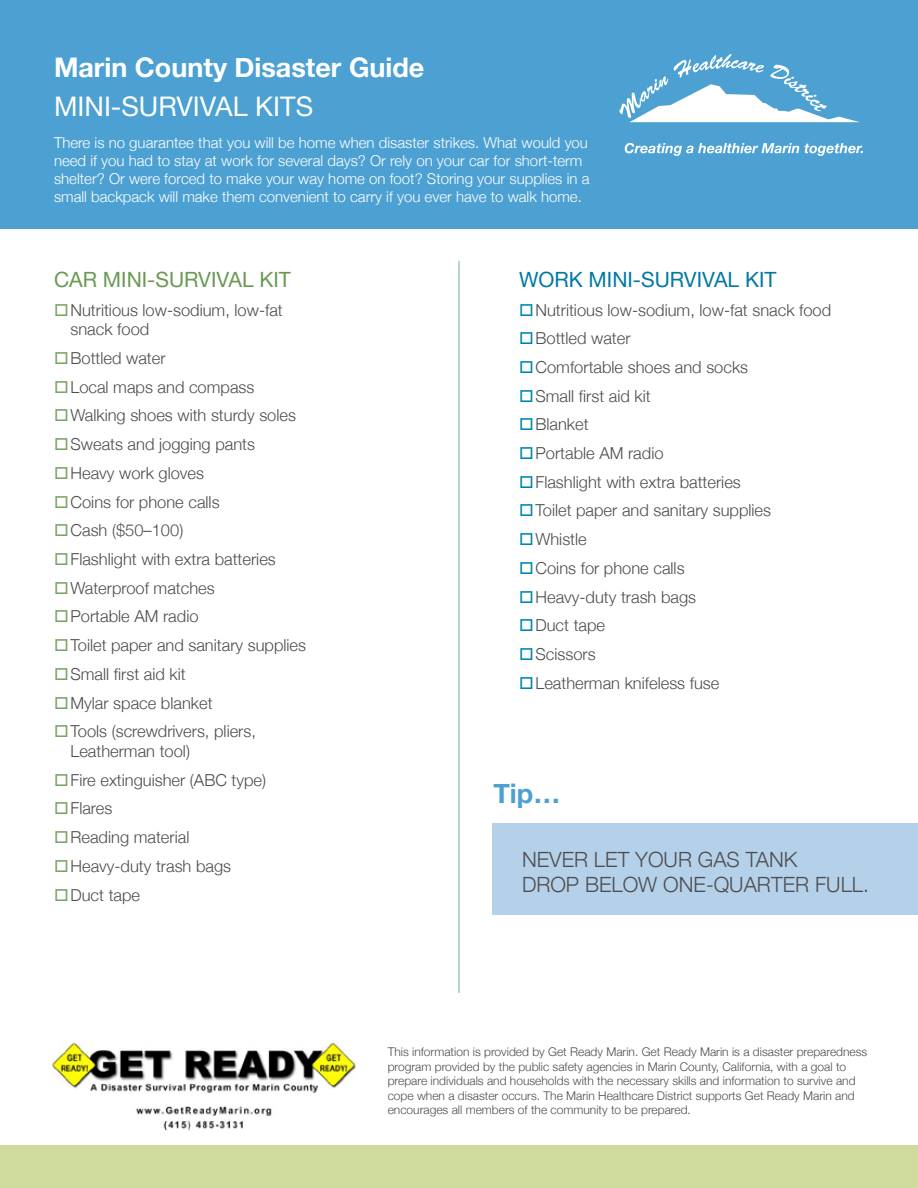
<style>
.page{position:relative;width:918px;height:1188px;background:#fff}
.page>*{position:absolute;margin:0;border:0;box-sizing:border-box;transform-origin:0 0}
.t1{font:700 27px "Helvetica Neue";color:#fff}
.t2{font:27px "Helvetica Neue";color:#fff}
.t3{font:700 27px "Helvetica Neue";color:#4ca1d2}
.t4{font:300 21px/25.2px "Helvetica Neue";color:#4d4d4f}
.t5{font:21px "Helvetica Neue";color:#0079a3}
.t6{font:21px "Helvetica Neue";color:#699953}
.t7{font:300 16.5px/28.7px "Helvetica Neue";color:#4d4d4f}
.t8{font:300 15px/18px "Helvetica Neue";color:#fff}
.t9{font:300 12px/14.4px "Helvetica Neue";color:#4d4d4f}
</style>
<div class="page">
<div style="left:0;top:0;width:918px;height:229px;background:#4ca1d2"></div>
<div style="left:0;top:1145px;width:918px;height:43px;background:#d0dc9e"></div>
<hr style="left:459px;top:261px;width:1px;height:732px;background:#73a7a2">
<div style="left:492px;top:823px;width:426px;height:92px;background:#b5d1ea"></div>
<img style="left:52px;top:1042px;width:304px;height:89px">
<svg style="left:619px;top:54px;width:240px;height:68px"></svg>
<svg style="left:625px;top:143px;width:238px;height:13px"></svg>
<h1 class="t1" style="left:54px;top:51px;width:372px">Marin County Disaster Guide</h1>
<h1 class="t2" style="left:54px;top:91px;width:261px">MINI-SURVIVAL KITS</h1>
<p class="t8" style="left:54px;top:133px;width:537px">There is no guarantee that you will be home when disaster strikes. What would you need if you had to stay at work for several days? Or rely on your car for short-term shelter? Or were forced to make your way home on foot? Storing your supplies in a small backpack will make them convenient to carry if you ever have to walk home.</p>
<p class="t6" style="left:54px;top:267px;width:239px">CAR MINI-SURVIVAL KIT</p>
<p class="t7" style="left:70px;top:299px;width:214px;line-height:19.8px">Nutritious low-sodium, low-fat snack food</p>
<p class="t7" style="left:70px;top:343px;width:237px">Bottled water<br>Local maps and compass<br>Walking shoes with sturdy soles<br>Sweats and jogging pants<br>Heavy work gloves<br>Coins for phone calls<br>Cash ($50–100)<br>Flashlight with extra batteries<br>Waterproof matches<br>Portable AM radio<br>Toilet paper and sanitary supplies<br>Small first aid kit<br>Mylar space blanket<br>Tools (screwdrivers, pliers,</p>
<p class="t7" style="left:70px;top:737px;width:197px">Leatherman tool)<br>Fire extinguisher (ABC type)<br>Flares<br>Reading material<br>Heavy-duty trash bags<br>Duct tape</p>
<p class="t5" style="left:519px;top:267px;width:259px">WORK MINI-SURVIVAL KIT</p>
<p class="t7" style="left:536px;top:295px;width:297px">Nutritious low-sodium, low-fat snack food<br>Bottled water<br>Comfortable shoes and socks<br>Small first aid kit<br>Blanket<br>Portable AM radio<br>Flashlight with extra batteries<br>Toilet paper and sanitary supplies<br>Whistle<br>Coins for phone calls<br>Heavy-duty trash bags<br>Duct tape<br>Scissors<br>Leatherman knifeless fuse</p>
<h1 class="t3" style="left:494px;top:777px;width:68px">Tip…</h1>
<p class="t4" style="left:522px;top:846px;width:349px">NEVER LET YOUR GAS TANK<br>DROP BELOW ONE-QUARTER FULL.</p>
<p class="t9" style="left:388px;top:1045px;width:481px">This information is provided by Get Ready Marin. Get Ready Marin is a disaster preparedness program provided by the public safety agencies in Marin County, California, with a goal to prepare individuals and households with the necessary skills and information to survive and cope when a disaster occurs. The Marin Healthcare District supports Get Ready Marin and encourages all members of the community to be prepared.</p>
</div>
